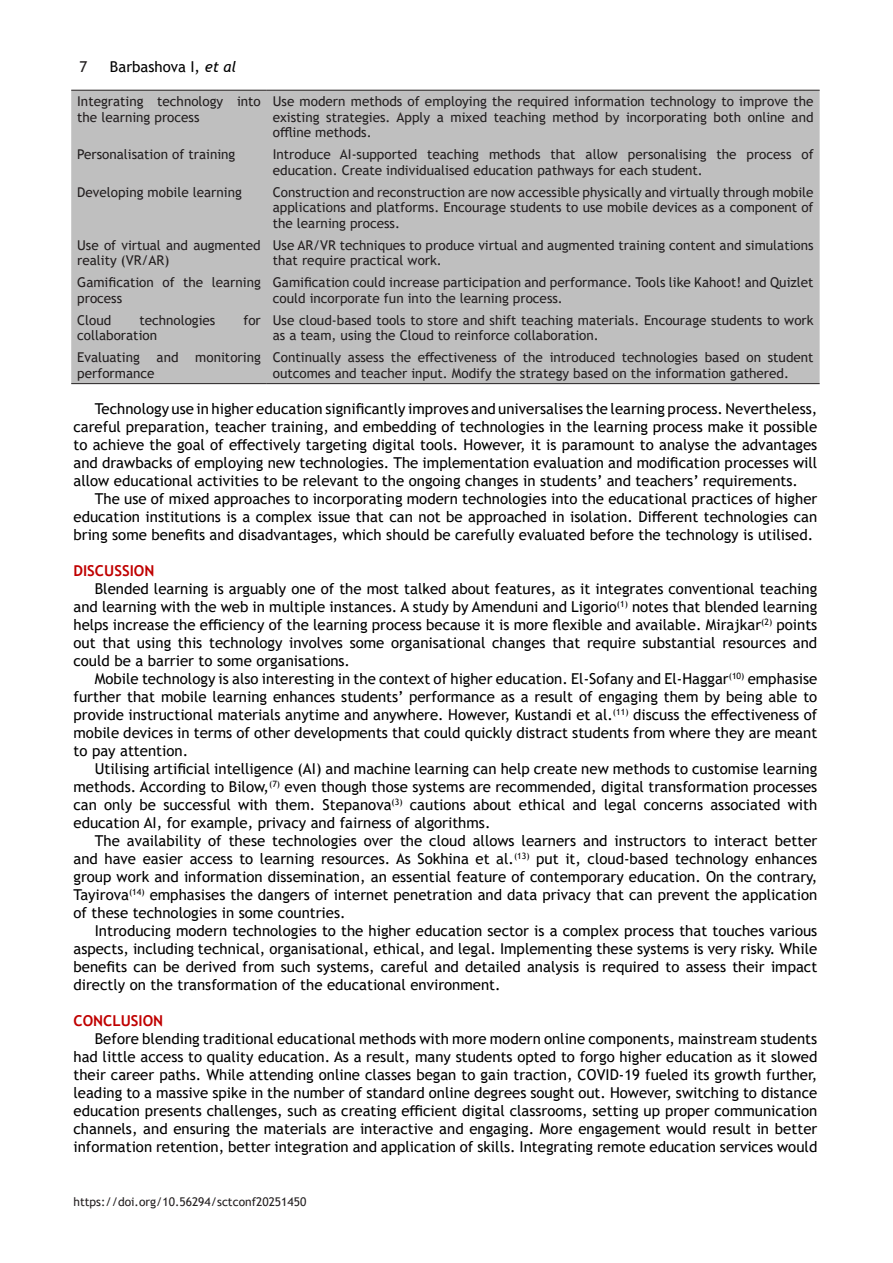
<style>
.page{position:relative;width:893px;height:1263px;background:#fff}
.page>*{position:absolute;margin:0;border:0;box-sizing:border-box;transform-origin:0 0}
.t1{font:15px/18px "Trebuchet MS";color:#000;text-align:justify}
.t2{font:700 15px "Trebuchet MS";color:#c00000}
.t3{font:15px "Trebuchet MS";color:#231f20}
.t4{font:13.5px/15.5px "Trebuchet MS";color:#231f20}
.t5{font:12px "Trebuchet MS";color:#231f20}
.s1{font-style:italic}
</style>
<div class="page">
<div style="left:71px;top:91px;width:749px;height:292px;background:#bfbfbf"></div>
<hr style="left:71px;top:90px;width:196px;height:1px;background:#231f20">
<hr style="left:267px;top:90px;width:553px;height:1px;background:#231f20">
<hr style="left:71px;top:383px;width:196px;height:1px;background:#231f20">
<hr style="left:267px;top:383px;width:553px;height:1px;background:#231f20">
<p class="t3" style="left:80px;top:57px;width:9px">7</p>
<p class="t1" style="left:110px;top:58px;width:128px">Barbashova I, <span class="s1">et al</span></p>
<p class="t4" style="left:77px;top:94px;width:185px">Integrating technology into the learning process</p>
<p class="t4" style="left:273px;top:93px;width:542px;text-align:justify">Use modern methods of employing the required information technology to improve the existing strategies. Apply a mixed teaching method by incorporating both online and offline methods.</p>
<p class="t4" style="left:77px;top:147px;width:160px">Personalisation of training</p>
<p class="t4" style="left:273px;top:147px;width:542px">Introduce AI-supported teaching methods that allow personalising the process of education. Create individualised education pathways for each student.</p>
<p class="t4" style="left:77px;top:184px;width:166px">Developing mobile learning</p>
<p class="t4" style="left:273px;top:184px;width:542px;text-align:justify">Construction and reconstruction are now accessible physically and virtually through mobile applications and platforms. Encourage students to use mobile devices as a component of the learning process.</p>
<p class="t4" style="left:77px;top:237px;width:185px">Use of virtual and augmented reality (VR/AR)</p>
<p class="t4" style="left:273px;top:237px;width:542px">Use AR/VR techniques to produce virtual and augmented training content and simulations that require practical work.</p>
<p class="t4" style="left:77px;top:275px;width:185px">Gamification of the learning process</p>
<p class="t4" style="left:273px;top:275px;width:542px">Gamification could increase participation and performance. Tools like Kahoot! and Quizlet could incorporate fun into the learning process.</p>
<p class="t4" style="left:77px;top:312px;width:36px">Cloud</p>
<p class="t4" style="left:139px;top:312px;width:78px">technologies</p>
<p class="t4" style="left:243px;top:312px;width:19px">for</p>
<p class="t4" style="left:77px;top:328px;width:81px">collaboration</p>
<p class="t4" style="left:273px;top:312px;width:542px">Use cloud-based tools to store and shift teaching materials. Encourage students to work as a team, using the Cloud to reinforce collaboration.</p>
<p class="t4" style="left:77px;top:349px;width:185px">Evaluating and monitoring performance</p>
<p class="t4" style="left:273px;top:349px;width:542px">Continually assess the effectiveness of the introduced technologies based on student outcomes and teacher input. Modify the strategy based on the information gathered.</p>
<p class="t1" style="left:74px;top:400px;width:745px;text-indent:21px">Technology use in higher education significantly improves and universalises the learning process. Nevertheless, careful preparation, teacher training, and embedding of technologies in the learning process make it possible to achieve the goal of effectively targeting digital tools. However, it is paramount to analyse the advantages and drawbacks of employing new technologies. The implementation evaluation and modification processes will allow educational activities to be relevant to the ongoing changes in students’ and teachers’ requirements.</p>
<p class="t1" style="left:74px;top:490px;width:745px;text-indent:21px">The use of mixed approaches to incorporating modern technologies into the educational practices of higher education institutions is a complex issue that can not be approached in isolation. Different technologies can bring some benefits and disadvantages, which should be carefully evaluated before the technology is utilised.</p>
<p class="t2" style="left:74px;top:561px;width:82px">DISCUSSION</p>
<p class="t1" style="left:74px;top:580px;width:745px;text-indent:21px">Blended learning is arguably one of the most talked about features, as it integrates conventional teaching and learning with the web in multiple instances. A study by Amenduni and Ligorio<sup>(1)</sup> notes that blended learning helps increase the efficiency of the learning process because it is more flexible and available. Mirajkar<sup>(2)</sup> points out that using this technology involves some organisational changes that require substantial resources and could be a barrier to some organisations.</p>
<p class="t1" style="left:74px;top:670px;width:745px;text-indent:21px">Mobile technology is also interesting in the context of higher education. El-Sofany and El-Haggar<sup>(10)</sup> emphasise further that mobile learning enhances students’ performance as a result of engaging them by being able to provide instructional materials anytime and anywhere. However, Kustandi et al.<sup>(11)</sup> discuss the effectiveness of mobile devices in terms of other developments that could quickly distract students from where they are meant to pay attention.</p>
<p class="t1" style="left:74px;top:760px;width:745px;text-indent:21px">Utilising artificial intelligence (AI) and machine learning can help create new methods to customise learning methods. According to Bilow,<sup>(7)</sup> even though those systems are recommended, digital transformation processes can only be successful with them. Stepanova<sup>(3)</sup> cautions about ethical and legal concerns associated with education AI, for example, privacy and fairness of algorithms.</p>
<p class="t1" style="left:74px;top:832px;width:745px;text-indent:21px">The availability of these technologies over the cloud allows learners and instructors to interact better and have easier access to learning resources. As Sokhina et al.<sup>(13)</sup> put it, cloud-based technology enhances group work and information dissemination, an essential feature of contemporary education. On the contrary, Tayirova<sup>(14)</sup> emphasises the dangers of internet penetration and data privacy that can prevent the application of these technologies in some countries.</p>
<p class="t1" style="left:74px;top:922px;width:745px;text-indent:21px">Introducing modern technologies to the higher education sector is a complex process that touches various aspects, including technical, organisational, ethical, and legal. Implementing these systems is very risky. While benefits can be derived from such systems, careful and detailed analysis is required to assess their impact directly on the transformation of the educational environment.</p>
<p class="t2" style="left:74px;top:1011px;width:91px">CONCLUSION</p>
<p class="t1" style="left:74px;top:1030px;width:745px;text-indent:21px">Before blending traditional educational methods with more modern online components, mainstream students had little access to quality education. As a result, many students opted to forgo higher education as it slowed their career paths. While attending online classes began to gain traction, COVID-19 fueled its growth further, leading to a massive spike in the number of standard online degrees sought out. However, switching to distance education presents challenges, such as creating efficient digital classrooms, setting up proper communication channels, and ensuring the materials are interactive and engaging. More engagement would result in better information retention, better integration and application of skills. Integrating remote education services would</p>
<p class="t5" style="left:74px;top:1194px;width:234px">https://doi.org/10.56294/sctconf20251450</p>
</div>
